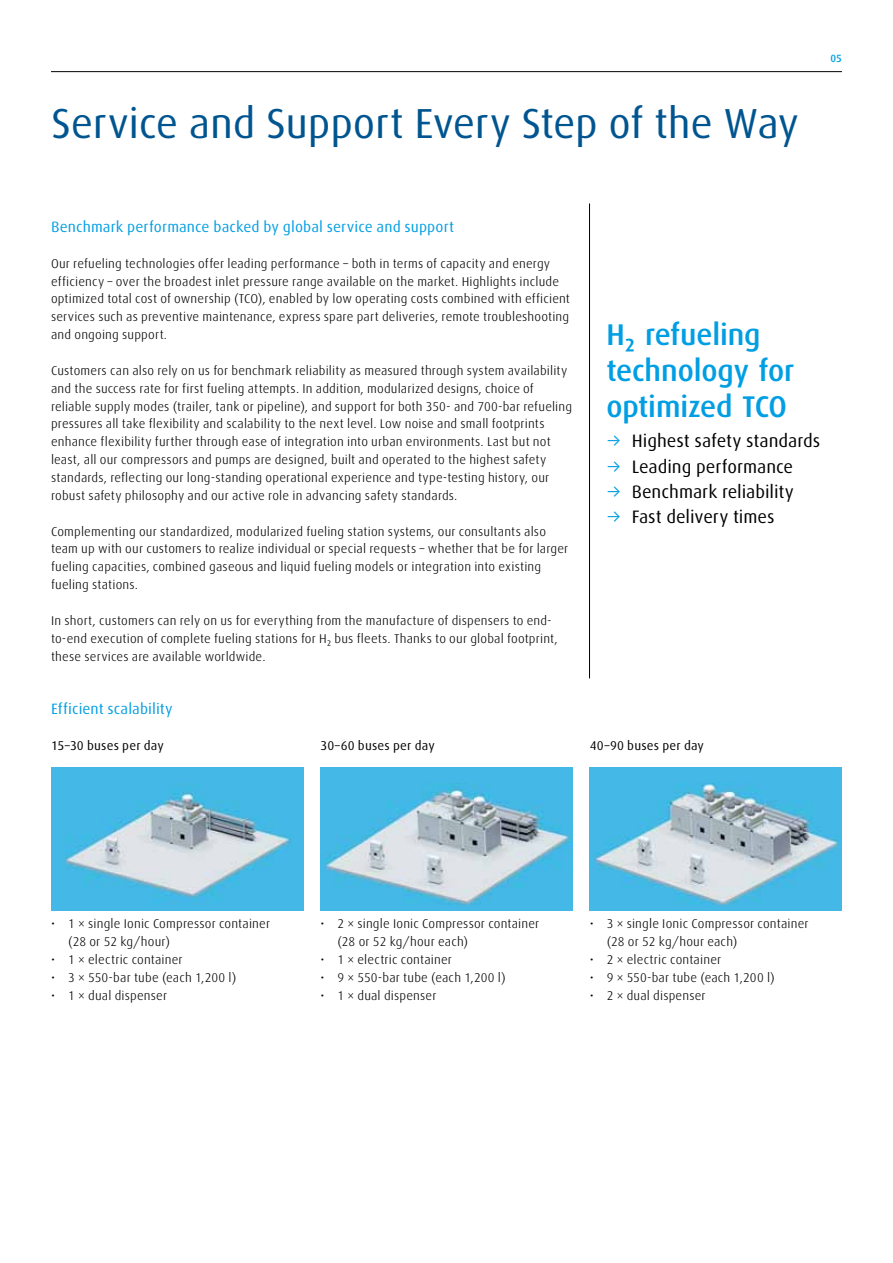
<style>
.page{position:relative;width:893px;height:1263px;background:#fff}
.page>*{position:absolute;margin:0;border:0;box-sizing:border-box;transform-origin:0 0}
.t1{font:42px "Linde Dax Global";letter-spacing:-.01em;color:#005590}
.t2{font:500 30px/36px "Linde Dax Global";letter-spacing:-.005em;color:#009ee3}
.t3{font:18px "Linde Dax Global";letter-spacing:-.005em;color:#000}
.t4{font:15px "Linde Dax Global";letter-spacing:.005em;color:#009ee3}
.t5{font:300 12.75px/17.9px "Linde Dax Global";letter-spacing:.01em;color:#000}
.t6{font:12.75px "Linde Dax Global";letter-spacing:.015em;color:#000}
.t7{font:500 10.5px "Linde Dax Global";color:#009ee3}
.s1{color:#009ee3}
</style>
<div class="page">
<hr style="left:51px;top:71px;width:791px;height:1px;background:#000">
<img style="left:590px;top:768px;width:252px;height:142px">
<img style="left:51px;top:768px;width:252px;height:142px">
<img style="left:320px;top:768px;width:253px;height:142px">
<hr style="left:589px;top:203px;width:1px;height:475px;background:#000">
<h1 class="t1" style="left:51px;top:99px;width:749px">Service and Support Every Step of the Way</h1>
<p class="t7" style="left:830px;top:52px;width:13px">05</p>
<p class="t4" style="left:51px;top:218px;width:405px">Benchmark performance backed by global service and support</p>
<p class="t5" style="left:51px;top:254px;width:521px">Our refueling technologies offer leading performance – both in terms of capacity and energy efficiency – over the broadest inlet pressure range available on the market. Highlights include optimized total cost of ownership (TCO), enabled by low operating costs combined with efficient services such as preventive maintenance, express spare part deliveries, remote troubleshooting and ongoing support.</p>
<p class="t5" style="left:51px;top:362px;width:523px">Customers can also rely on us for benchmark reliability as measured through system availability and the success rate for first fueling attempts. In addition, modularized designs, choice of reliable supply modes (trailer, tank or pipeline), and support for both 350- and 700-bar refueling pressures all take flexibility and scalability to the next level. Low noise and small footprints enhance flexibility further through ease of integration into urban environments. Last but not least, all our compressors and pumps are designed, built and operated to the highest safety standards, reflecting our long-standing operational experience and type-testing history, our robust safety philosophy and our active role in advancing safety standards.</p>
<p class="t5" style="left:51px;top:522px;width:519px">Complementing our standardized, modularized fueling station systems, our consultants also team up with our customers to realize individual or special requests – whether that be for larger fueling capacities, combined gaseous and liquid fueling models or integration into existing fueling stations.</p>
<p class="t5" style="left:51px;top:611px;width:508px">In short, customers can rely on us for everything from the manufacture of dispensers to end&shy;to-end execution of complete fueling stations for H₂ bus fleets. Thanks to our global footprint, these services are available worldwide.</p>
<p class="t4" style="left:51px;top:700px;width:123px">Efficient scalability</p>
<h2 class="t2" style="left:606px;top:316px;width:190px">H₂ refueling technology for optimized TCO</h2>
<h3 class="t3" style="left:606px;top:431px;width:215px"><span class="s1">→</span> Highest safety standards</h3>
<h3 class="t3" style="left:606px;top:456px;width:188px"><span class="s1">→</span> Leading performance</h3>
<h3 class="t3" style="left:606px;top:481px;width:189px"><span class="s1">→</span> Benchmark reliability</h3>
<h3 class="t3" style="left:606px;top:506px;width:170px"><span class="s1">→</span> Fast delivery times</h3>
<p class="t6" style="left:51px;top:738px;width:114px">15–30 buses per day</p>
<p class="t6" style="left:320px;top:738px;width:116px">30–60 buses per day</p>
<p class="t6" style="left:590px;top:738px;width:116px">40–90 buses per day</p>
<p class="t5" style="left:68px;top:915px;width:203px;text-indent:-17px">• 1 × single Ionic Compressor container (28 or 52 kg/hour)</p>
<p class="t5" style="left:51px;top:951px;width:133px">• 1 × electric container</p>
<p class="t5" style="left:51px;top:968px;width:187px">• 3 × 550-bar tube (each 1,200 l)</p>
<p class="t5" style="left:51px;top:986px;width:118px">• 1 × dual dispenser</p>
<p class="t5" style="left:337px;top:915px;width:203px;text-indent:-17px">• 2 × single Ionic Compressor container (28 or 52 kg/hour each)</p>
<p class="t5" style="left:320px;top:951px;width:133px">• 1 × electric container</p>
<p class="t5" style="left:320px;top:968px;width:187px">• 9 × 550-bar tube (each 1,200 l)</p>
<p class="t5" style="left:320px;top:986px;width:118px">• 1 × dual dispenser</p>
<p class="t5" style="left:607px;top:915px;width:203px;text-indent:-17px">• 3 × single Ionic Compressor container (28 or 52 kg/hour each)</p>
<p class="t5" style="left:590px;top:951px;width:133px">• 2 × electric container</p>
<p class="t5" style="left:590px;top:968px;width:187px">• 9 × 550-bar tube (each 1,200 l)</p>
<p class="t5" style="left:590px;top:986px;width:118px">• 2 × dual dispenser</p>
</div>
